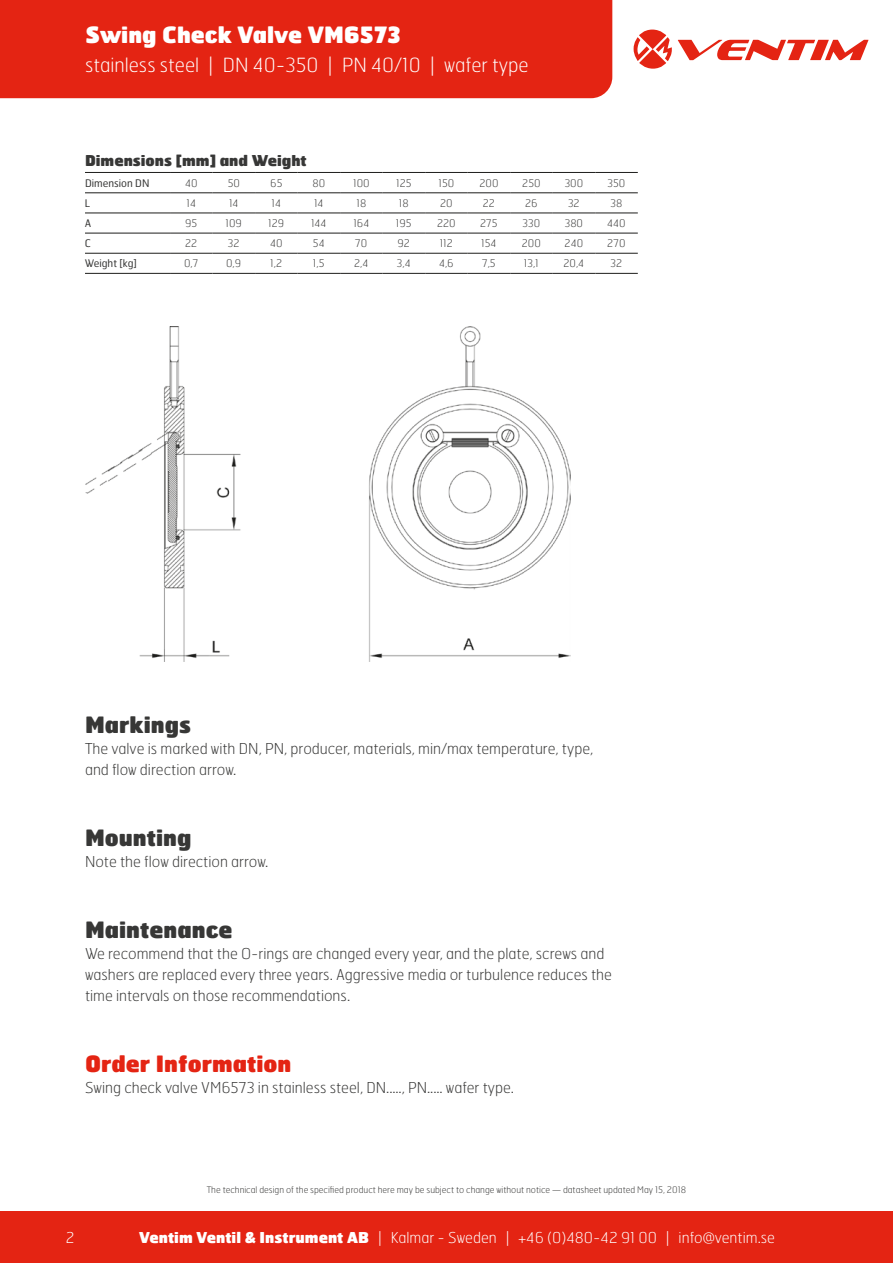
<style>
.page{position:relative;width:893px;height:1263px;background:#fff}
.page>*{position:absolute;margin:0;border:0;box-sizing:border-box;transform-origin:0 0}
.t1{font:900 22.5px "Hermes FB";color:#373736}
.t2{font:900 22.5px "Hermes FB";color:#fff}
.t3{font:900 22.5px "Hermes FB";color:#e42413}
.t4{font:100 19.5px "Hermes FB";color:#fff}
.t5{font:100 15px/21px "Hermes FB";color:#373736}
.t6{font:100 15px "Hermes FB";color:#fff}
.t7{font:900 15px "Hermes FB";color:#373736}
.t8{font:100 10.5px "Hermes FB";color:#373736}
.t9{font:10.5px "Hermes FB";color:#373736}
.t10{font:100 9px "Hermes FB";color:#373736}
.s1{font-weight:900}
</style>
<div class="page">
<div style="left:0;top:1212px;width:893px;height:51px;background:#e42413"></div>
<div style="left:0;top:0;width:612px;height:98px;background:#e42413"></div>
<svg style="left:634px;top:30px;width:38px;height:39px"></svg>
<svg style="left:678px;top:40px;width:190px;height:20px"></svg>
<hr style="left:85px;top:172px;width:85px;height:1px;background:#1d1d1b">
<hr style="left:170px;top:172px;width:43px;height:1px;background:#1d1d1b">
<hr style="left:213px;top:172px;width:42px;height:1px;background:#1d1d1b">
<hr style="left:255px;top:172px;width:43px;height:1px;background:#1d1d1b">
<hr style="left:298px;top:172px;width:42px;height:1px;background:#1d1d1b">
<hr style="left:340px;top:172px;width:43px;height:1px;background:#1d1d1b">
<hr style="left:383px;top:172px;width:42px;height:1px;background:#1d1d1b">
<hr style="left:425px;top:172px;width:43px;height:1px;background:#1d1d1b">
<hr style="left:468px;top:172px;width:42px;height:1px;background:#1d1d1b">
<hr style="left:510px;top:172px;width:43px;height:1px;background:#1d1d1b">
<hr style="left:553px;top:172px;width:42px;height:1px;background:#1d1d1b">
<hr style="left:595px;top:172px;width:43px;height:1px;background:#1d1d1b">
<hr style="left:85px;top:193px;width:85px;height:1px;background:#1d1d1b">
<hr style="left:170px;top:193px;width:43px;height:1px;background:#1d1d1b">
<hr style="left:213px;top:193px;width:42px;height:1px;background:#1d1d1b">
<hr style="left:255px;top:193px;width:43px;height:1px;background:#1d1d1b">
<hr style="left:298px;top:193px;width:42px;height:1px;background:#1d1d1b">
<hr style="left:340px;top:193px;width:43px;height:1px;background:#1d1d1b">
<hr style="left:383px;top:193px;width:42px;height:1px;background:#1d1d1b">
<hr style="left:425px;top:193px;width:43px;height:1px;background:#1d1d1b">
<hr style="left:468px;top:193px;width:42px;height:1px;background:#1d1d1b">
<hr style="left:510px;top:193px;width:43px;height:1px;background:#1d1d1b">
<hr style="left:553px;top:193px;width:42px;height:1px;background:#1d1d1b">
<hr style="left:595px;top:193px;width:43px;height:1px;background:#1d1d1b">
<hr style="left:85px;top:213px;width:85px;height:1px;background:#1d1d1b">
<hr style="left:170px;top:213px;width:43px;height:1px;background:#1d1d1b">
<hr style="left:213px;top:213px;width:42px;height:1px;background:#1d1d1b">
<hr style="left:255px;top:213px;width:43px;height:1px;background:#1d1d1b">
<hr style="left:298px;top:213px;width:42px;height:1px;background:#1d1d1b">
<hr style="left:340px;top:213px;width:43px;height:1px;background:#1d1d1b">
<hr style="left:383px;top:213px;width:42px;height:1px;background:#1d1d1b">
<hr style="left:425px;top:213px;width:43px;height:1px;background:#1d1d1b">
<hr style="left:468px;top:213px;width:42px;height:1px;background:#1d1d1b">
<hr style="left:510px;top:213px;width:43px;height:1px;background:#1d1d1b">
<hr style="left:553px;top:213px;width:42px;height:1px;background:#1d1d1b">
<hr style="left:595px;top:213px;width:43px;height:1px;background:#1d1d1b">
<hr style="left:85px;top:233px;width:85px;height:1px;background:#1d1d1b">
<hr style="left:170px;top:233px;width:43px;height:1px;background:#1d1d1b">
<hr style="left:213px;top:233px;width:42px;height:1px;background:#1d1d1b">
<hr style="left:255px;top:233px;width:43px;height:1px;background:#1d1d1b">
<hr style="left:298px;top:233px;width:42px;height:1px;background:#1d1d1b">
<hr style="left:340px;top:233px;width:43px;height:1px;background:#1d1d1b">
<hr style="left:383px;top:233px;width:42px;height:1px;background:#1d1d1b">
<hr style="left:425px;top:233px;width:43px;height:1px;background:#1d1d1b">
<hr style="left:468px;top:233px;width:42px;height:1px;background:#1d1d1b">
<hr style="left:510px;top:233px;width:43px;height:1px;background:#1d1d1b">
<hr style="left:553px;top:233px;width:42px;height:1px;background:#1d1d1b">
<hr style="left:595px;top:233px;width:43px;height:1px;background:#1d1d1b">
<hr style="left:85px;top:253px;width:85px;height:1px;background:#1d1d1b">
<hr style="left:170px;top:253px;width:43px;height:1px;background:#1d1d1b">
<hr style="left:213px;top:253px;width:42px;height:1px;background:#1d1d1b">
<hr style="left:255px;top:253px;width:43px;height:1px;background:#1d1d1b">
<hr style="left:298px;top:253px;width:42px;height:1px;background:#1d1d1b">
<hr style="left:340px;top:253px;width:43px;height:1px;background:#1d1d1b">
<hr style="left:383px;top:253px;width:42px;height:1px;background:#1d1d1b">
<hr style="left:425px;top:253px;width:43px;height:1px;background:#1d1d1b">
<hr style="left:468px;top:253px;width:42px;height:1px;background:#1d1d1b">
<hr style="left:510px;top:253px;width:43px;height:1px;background:#1d1d1b">
<hr style="left:553px;top:253px;width:42px;height:1px;background:#1d1d1b">
<hr style="left:595px;top:253px;width:43px;height:1px;background:#1d1d1b">
<hr style="left:85px;top:273px;width:85px;height:1px;background:#1d1d1b">
<hr style="left:170px;top:273px;width:43px;height:1px;background:#1d1d1b">
<hr style="left:213px;top:273px;width:42px;height:1px;background:#1d1d1b">
<hr style="left:255px;top:273px;width:43px;height:1px;background:#1d1d1b">
<hr style="left:298px;top:273px;width:42px;height:1px;background:#1d1d1b">
<hr style="left:340px;top:273px;width:43px;height:1px;background:#1d1d1b">
<hr style="left:383px;top:273px;width:42px;height:1px;background:#1d1d1b">
<hr style="left:425px;top:273px;width:43px;height:1px;background:#1d1d1b">
<hr style="left:468px;top:273px;width:42px;height:1px;background:#1d1d1b">
<hr style="left:510px;top:273px;width:43px;height:1px;background:#1d1d1b">
<hr style="left:553px;top:273px;width:42px;height:1px;background:#1d1d1b">
<hr style="left:595px;top:273px;width:43px;height:1px;background:#1d1d1b">
<img style="left:85px;top:326px;width:485px;height:336px">
<h1 class="t2" style="left:85px;top:20px;width:317px">Swing Check Valve VM6573</h1>
<h2 class="t4" style="left:85px;top:52px;width:445px">stainless steel | DN 40-350 | PN 40/10 | wafer type</h2>
<p class="t7" style="left:85px;top:151px;width:223px">Dimensions [mm] and Weight</p>
<p class="t9" style="left:85px;top:176px;width:66px">Dimension DN</p>
<p class="t8" style="left:185px;top:176px;width:14px">40</p>
<p class="t8" style="left:228px;top:176px;width:14px">50</p>
<p class="t8" style="left:270px;top:176px;width:14px">65</p>
<p class="t8" style="left:312px;top:176px;width:14px">80</p>
<p class="t8" style="left:353px;top:176px;width:18px">100</p>
<p class="t8" style="left:396px;top:176px;width:17px">125</p>
<p class="t8" style="left:438px;top:176px;width:17px">150</p>
<p class="t8" style="left:479px;top:176px;width:21px">200</p>
<p class="t8" style="left:522px;top:176px;width:20px">250</p>
<p class="t8" style="left:565px;top:176px;width:20px">300</p>
<p class="t8" style="left:608px;top:176px;width:19px">350</p>
<p class="t9" style="left:85px;top:196px;width:7px">L</p>
<p class="t8" style="left:186px;top:197px;width:11px">14</p>
<p class="t8" style="left:229px;top:197px;width:11px">14</p>
<p class="t8" style="left:272px;top:197px;width:11px">14</p>
<p class="t8" style="left:314px;top:197px;width:11px">14</p>
<p class="t8" style="left:356px;top:197px;width:11px">18</p>
<p class="t8" style="left:399px;top:197px;width:11px">18</p>
<p class="t8" style="left:440px;top:197px;width:14px">20</p>
<p class="t8" style="left:483px;top:197px;width:14px">22</p>
<p class="t8" style="left:525px;top:197px;width:14px">26</p>
<p class="t8" style="left:568px;top:197px;width:13px">32</p>
<p class="t8" style="left:611px;top:197px;width:13px">38</p>
<p class="t9" style="left:85px;top:217px;width:8px">A</p>
<p class="t8" style="left:185px;top:217px;width:14px">95</p>
<p class="t8" style="left:226px;top:217px;width:18px">109</p>
<p class="t8" style="left:268px;top:217px;width:18px">129</p>
<p class="t8" style="left:311px;top:217px;width:17px">144</p>
<p class="t8" style="left:353px;top:217px;width:17px">164</p>
<p class="t8" style="left:396px;top:217px;width:17px">195</p>
<p class="t8" style="left:437px;top:217px;width:20px">220</p>
<p class="t8" style="left:480px;top:217px;width:19px">275</p>
<p class="t8" style="left:523px;top:217px;width:19px">330</p>
<p class="t8" style="left:565px;top:217px;width:20px">380</p>
<p class="t8" style="left:607px;top:217px;width:20px">440</p>
<p class="t9" style="left:85px;top:237px;width:8px">C</p>
<p class="t8" style="left:185px;top:237px;width:14px">22</p>
<p class="t8" style="left:228px;top:237px;width:13px">32</p>
<p class="t8" style="left:270px;top:237px;width:14px">40</p>
<p class="t8" style="left:313px;top:237px;width:13px">54</p>
<p class="t8" style="left:355px;top:237px;width:14px">70</p>
<p class="t8" style="left:398px;top:237px;width:14px">92</p>
<p class="t8" style="left:440px;top:237px;width:15px">112</p>
<p class="t8" style="left:481px;top:237px;width:17px">154</p>
<p class="t8" style="left:522px;top:237px;width:21px">200</p>
<p class="t8" style="left:565px;top:237px;width:20px">240</p>
<p class="t8" style="left:607px;top:237px;width:20px">270</p>
<p class="t9" style="left:85px;top:257px;width:54px">Weight [kg]</p>
<p class="t8" style="left:184px;top:257px;width:16px">0,7</p>
<p class="t8" style="left:226px;top:257px;width:17px">0,9</p>
<p class="t8" style="left:270px;top:257px;width:13px">1,2</p>
<p class="t8" style="left:313px;top:257px;width:13px">1,5</p>
<p class="t8" style="left:354px;top:257px;width:16px">2,4</p>
<p class="t8" style="left:397px;top:257px;width:15px">3,4</p>
<p class="t8" style="left:439px;top:257px;width:16px">4,6</p>
<p class="t8" style="left:482px;top:257px;width:15px">7,5</p>
<p class="t8" style="left:524px;top:257px;width:16px">13,1</p>
<p class="t8" style="left:563px;top:257px;width:22px">20,4</p>
<p class="t8" style="left:611px;top:257px;width:13px">32</p>
<h1 class="t1" style="left:85px;top:709px;width:107px">Markings</h1>
<p class="t5" style="left:85px;top:738px;width:510px">The valve is marked with DN, PN, producer, materials, min/max temperature, type, and flow direction arrow.</p>
<h1 class="t1" style="left:85px;top:822px;width:108px">Mounting</h1>
<p class="t5" style="left:85px;top:851px;width:185px">Note the flow direction arrow.</p>
<h1 class="t1" style="left:85px;top:915px;width:149px">Maintenance</h1>
<p class="t5" style="left:85px;top:943px;width:528px">We recommend that the O-rings are changed every year, and the plate, screws and washers are replaced every three years. Aggressive media or turbulence reduces the time intervals on those recommendations.</p>
<h1 class="t3" style="left:85px;top:1049px;width:208px">Order Information</h1>
<p class="t5" style="left:85px;top:1077px;width:431px">Swing check valve VM6573 in stainless steel, DN....., PN..... wafer type.</p>
<p class="t6" style="left:66px;top:1228px;width:10px">2</p>
<p class="t10" style="left:207px;top:1184px;width:481px">The technical design of the specified product here may be subject to change without notice — datasheet updated May 15, 2018</p>
<p class="t6" style="left:139px;top:1228px;width:637px"><span class="s1">Ventim Ventil &amp; Instrument AB</span> | Kalmar - Sweden | +46 (0)480-42 91 00 | info@ventim.se</p>
</div>
